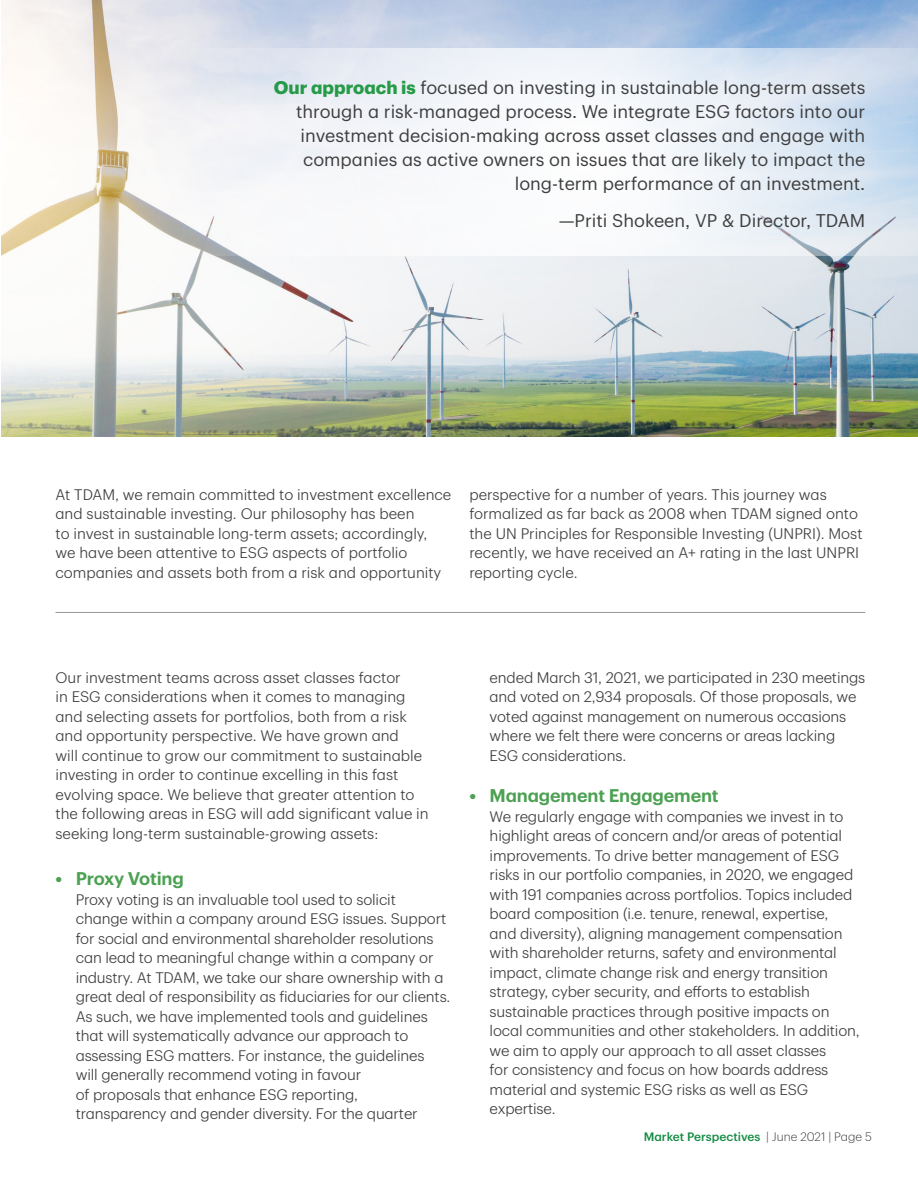
<style>
.page{position:relative;width:918px;height:1188px;background:#fff}
.page>*{position:absolute;margin:0;border:0;box-sizing:border-box;transform-origin:0 0}
.t1{font:18px/24px "TD Graphik";color:#3e3e3f;text-align:right}
.t2{font:600 18px "TD Graphik";letter-spacing:-.01em;color:#4ca153}
.t3{font:300 15px/19.5px "TD Graphik";letter-spacing:-.01em;color:#3e3e3f}
.t4{font:500 12px "TD Graphik";color:#138b44}
.s1{font-weight:700;color:#269b47}
.s2{font-weight:700}
.s3{font-weight:300;color:#3e3e3f}
</style>
<div class="page">
<img style="left:1px;top:0;width:917px;height:436px">
<svg style="left:163px;top:48px;width:755px;height:207px;fill:#f2f4f8"></svg>
<hr style="left:56px;top:612px;width:809px;height:1px;background:#939598">
<p class="t1" style="left:274px;top:74px;width:593px"><span class="s1">Our approach is</span> focused on investing in sustainable long-term assets through a risk-managed process. We integrate ESG factors into our investment decision-making across asset classes and engage with companies as active owners on issues that are likely to impact the long-term performance of an investment.</p>
<p class="t1" style="left:559px;top:207px;width:308px">—Priti Shokeen, VP &amp; Director, TDAM</p>
<p class="t3" style="left:56px;top:484px;width:397px">At TDAM, we remain committed to investment excellence and sustainable investing. Our philosophy has been<br>to invest in sustainable long-term assets; accordingly,<br>we have been attentive to ESG aspects of portfolio companies and assets both from a risk and opportunity</p>
<p class="t3" style="left:469px;top:484px;width:395px">perspective for a number of years. This journey was formalized as far back as 2008 when TDAM signed onto the UN Principles for Responsible Investing (UNPRI). Most recently, we have received an A+ rating in the last UNPRI reporting cycle.</p>
<p class="t3" style="left:56px;top:666px;width:375px">Our investment teams across asset classes factor<br>in ESG considerations when it comes to managing and selecting assets for portfolios, both from a risk and opportunity perspective. We have grown and<br>will continue to grow our commitment to sustainable investing in order to continue excelling in this fast evolving space. We believe that greater attention to the following areas in ESG will add significant value in seeking long-term sustainable-growing assets:</p>
<p class="t2" style="left:55px;top:865px;width:130px"><span class="s2">•</span> Proxy Voting</p>
<p class="t3" style="left:76px;top:888px;width:376px">Proxy voting is an invaluable tool used to solicit change within a company around ESG issues. Support for social and environmental shareholder resolutions can lead to meaningful change within a company or industry. At TDAM, we take our share ownership with a great deal of responsibility as fiduciaries for our clients.<br>As such, we have implemented tools and guidelines that will systematically advance our approach to assessing ESG matters. For instance, the guidelines<br>will generally recommend voting in favour<br>of proposals that enhance ESG reporting, transparency and gender diversity. For the quarter</p>
<p class="t3" style="left:490px;top:666px;width:377px">ended March 31, 2021, we participated in 230 meetings and voted on 2,934 proposals. Of those proposals, we voted against management on numerous occasions where we felt there were concerns or areas lacking ESG considerations.</p>
<p class="t2" style="left:469px;top:782px;width:251px"><span class="s2">•</span> Management Engagement</p>
<p class="t3" style="left:490px;top:805px;width:372px">We regularly engage with companies we invest in to highlight areas of concern and/or areas of potential improvements. To drive better management of ESG risks in our portfolio companies, in 2020, we engaged with 191 companies across portfolios. Topics included board composition (i.e. tenure, renewal, expertise,<br>and diversity), aligning management compensation with shareholder returns, safety and environmental impact, climate change risk and energy transition strategy, cyber security, and efforts to establish sustainable practices through positive impacts on local communities and other stakeholders. In addition, we aim to apply our approach to all asset classes<br>for consistency and focus on how boards address material and systemic ESG risks as well as ESG expertise.</p>
<p class="t4" style="left:644px;top:1128px;width:230px">Market Perspectives <span class="s3">| June 2021 | Page 5</span></p>
</div>
